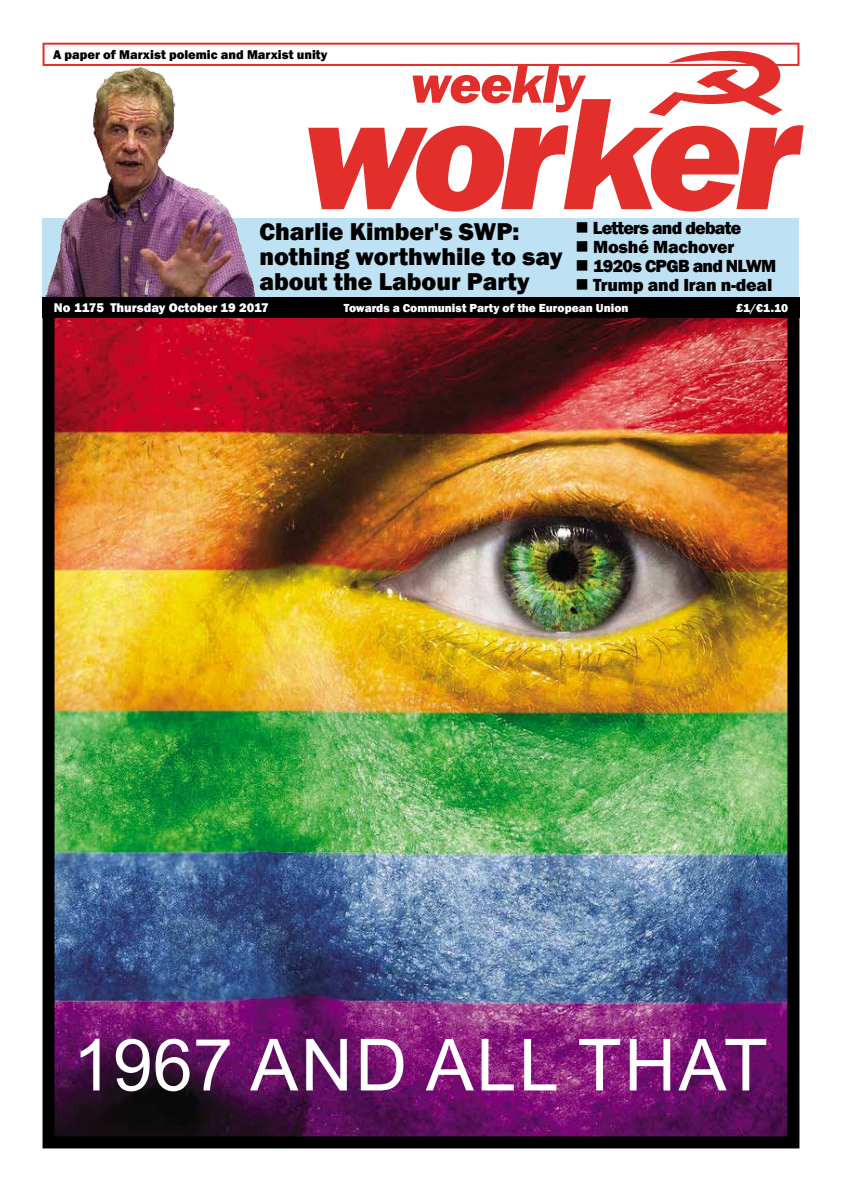
<style>
.page{position:relative;width:842px;height:1191px;background:#fff}
.page>*{position:absolute;margin:0;border:0;box-sizing:border-box;transform-origin:0 0}
.t1{font:italic 800 165px "Franklin Gothic";letter-spacing:-.05em;color:#e22f2c}
.t2{font:72px "Arial";letter-spacing:.035em;color:#fff}
.t3{font:italic 800 55px "Franklin Gothic";letter-spacing:-.02em;color:#e22f2c}
.t4{font:800 25px/25px "Franklin Gothic";color:#000}
.t5{font:800 18px "Franklin Gothic";letter-spacing:-.04em;color:#000}
.t6{font:800 18px "Franklin Gothic";letter-spacing:-.01em;color:#000}
.t7{font:800 13px "Franklin Gothic";color:#000}
.t8{font:800 13px "Franklin Gothic";color:#fff}
.t9{font:800 12px "Franklin Gothic";color:#fff}
</style>
<div class="page">
<div style="left:43px;top:218px;width:756px;height:80px;background:#bee1f3"></div>
<div style="left:43px;top:43px;width:756px;height:23px;border:2px solid #e22f2c"></div>
<svg style="left:649px;top:42px;width:133px;height:74px"></svg>
<img style="left:56px;top:318px;width:730px;height:817px">
<div style="left:43px;top:298px;width:756px;height:850px;border:12px solid #000"></div>
<img style="left:43px;top:65px;width:214px;height:233px">
<div style="left:42px;top:298px;width:757px;height:20px;background:#000"></div>
<p class="t7" style="left:53px;top:46px;width:276px">A paper of Marxist polemic and Marxist unity</p>
<h1 class="t1" style="left:302px;top:46px;width:498px">worker</h1>
<h3 class="t3" style="left:411px;top:48px;width:175px">weekly</h3>
<p class="t4" style="left:259px;top:219px;width:305px">Charlie Kimber's SWP: nothing worthwhile to say about the Labour Party</p>
<p class="t5" style="left:575px;top:217px;width:167px">■ Letters and debate</p>
<p class="t6" style="left:575px;top:236px;width:160px">■ Moshé Machover</p>
<p class="t5" style="left:575px;top:255px;width:202px">■ 1920s CPGB and NLWM</p>
<p class="t6" style="left:575px;top:274px;width:198px">■ Trump and Iran n-deal</p>
<p class="t8" style="left:54px;top:299px;width:216px">No 1175 Thursday October 19 2017</p>
<p class="t9" style="left:344px;top:300px;width:286px">Towards a Communist Party of the European Union</p>
<p class="t9" style="left:736px;top:300px;width:54px">£1/€1.10</p>
<h2 class="t2" style="left:73px;top:1015px;width:696px">1967 AND ALL THAT</h2>
</div>
